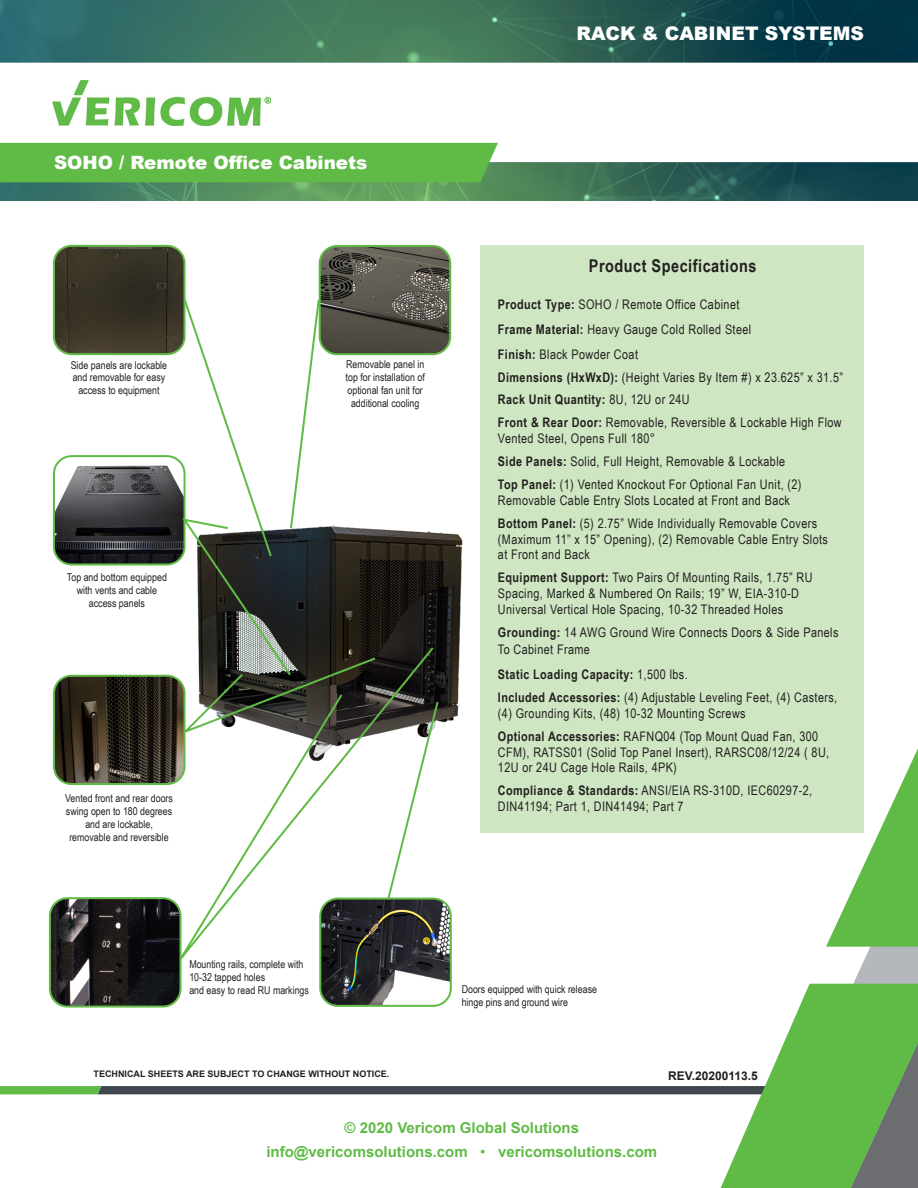
<style>
.page{position:relative;width:918px;height:1188px;background:#fff}
.page>*{position:absolute;margin:0;border:0;box-sizing:border-box;transform-origin:0 0}
.Page_Title_New{font:900 18.75px "Arial";color:#fff}
.Page_Title_New-2{font:900 18.3px "Arial";color:#fff}
.Black_Headers{font:700 17.55px "Arial Narrow";letter-spacing:.03em;color:#231f20}
.t1{font:700 15px/24.8px "Arial";color:#60bb46;text-align:center}
.Corporate_stationary{font:13.2px/15.9px "Arial Narrow";letter-spacing:.03em;color:#231f20}
.Corporate_stationary-2{font:700 13.2px "Arial Narrow";letter-spacing:.03em;color:#231f20}
.Contact_Info_Letterh{font:700 12px "Arial";color:#231f20}
.img_identifier{font:10.8px/12.9px "Arial Narrow";color:#231f20}
.t2{font:700 9px "Arial";color:#231f20}
.s1{font-weight:700}
.s2{font-weight:400}
.s3{font-family:"Arial"}
</style>
<div class="page">
<img style="left:0;top:0;width:918px;height:201px">
<div style="left:0;top:143px;width:498px;height:39px;background:#60bb46"></div>
<img style="left:52px;top:80px;width:219px;height:45px">
<svg style="left:101px;top:1086px;width:614px;height:8px;background:#40474e"></svg>
<svg style="left:0;top:1086px;width:101px;height:8px"></svg>
<svg style="left:809px;top:947px;width:109px;height:37px;fill:#b4b8bc"></svg>
<svg style="left:715px;top:984px;width:203px;height:204px"></svg>
<svg style="left:826px;top:748px;width:92px;height:199px"></svg>
<div style="left:480px;top:246px;width:384px;height:587px;background:#cee6c1"></div>
<img style="left:55px;top:458px;width:122px;height:106px">
<div style="left:53px;top:455px;width:133px;height:110px;border:2px solid #60bb46;border-radius:18px"></div>
<img style="left:55px;top:247px;width:128px;height:106px">
<div style="left:53px;top:245px;width:133px;height:110px;border:2px solid #60bb46;border-radius:18px"></div>
<img style="left:378px;top:529px;width:85px;height:194px">
<img style="left:320px;top:247px;width:130px;height:107px">
<div style="left:319px;top:245px;width:132px;height:110px;border:2px solid #60bb46;border-radius:18px"></div>
<img style="left:52px;top:900px;width:127px;height:105px">
<div style="left:49px;top:897px;width:133px;height:111px;border:2px solid #60bb46;border-radius:18px"></div>
<img style="left:322px;top:899px;width:128px;height:105px">
<div style="left:319px;top:898px;width:133px;height:109px;border:2px solid #60bb46;border-radius:18px"></div>
<img style="left:55px;top:677px;width:108px;height:106px">
<div style="left:53px;top:675px;width:133px;height:110px;border:2px solid #60bb46;border-radius:18px"></div>
<svg style="left:177px;top:297px;width:201px;height:348px"></svg>
<svg style="left:436px;top:700px;width:4px;height:202px"></svg>
<svg style="left:163px;top:645px;width:273px;height:338px"></svg>
<p class="Page_Title_New-2" style="left:54px;top:150px;width:315px">SOHO / Remote Office Cabinets</p>
<p class="img_identifier" style="left:71px;top:358px;width:98px">Side panels are lockable</p>
<p class="img_identifier" style="left:73px;top:371px;width:94px">and removable for easy</p>
<p class="img_identifier" style="left:78px;top:384px;width:83px">access to equipment</p>
<p class="img_identifier" style="left:67px;top:571px;width:101px">Top and bottom equipped</p>
<p class="img_identifier" style="left:77px;top:584px;width:82px">with vents and cable</p>
<p class="img_identifier" style="left:89px;top:597px;width:58px">access panels</p>
<p class="img_identifier" style="left:65px;top:791px;width:109px">Vented front and rear doors</p>
<p class="img_identifier" style="left:66px;top:804px;width:108px">swing open to 180 degrees</p>
<p class="img_identifier" style="left:85px;top:817px;width:69px">and are lockable,</p>
<p class="img_identifier" style="left:69px;top:830px;width:101px">removable and reversible</p>
<p class="img_identifier" style="left:346px;top:358px;width:80px">Removable panel in</p>
<p class="img_identifier" style="left:346px;top:371px;width:81px">top for installation of</p>
<p class="img_identifier" style="left:348px;top:384px;width:77px">optional fan unit for</p>
<p class="img_identifier" style="left:351px;top:397px;width:70px">additional cooling</p>
<p class="Page_Title_New" style="left:577px;top:19px;width:289px">RACK &amp; CABINET SYSTEMS</p>
<p class="Black_Headers" style="left:589px;top:253px;width:169px">Product Specifications</p>
<p class="Corporate_stationary" style="left:498px;top:296px;width:243px"><span class="s1">Product Type:</span> SOHO / Remote Office Cabinet</p>
<p class="Corporate_stationary" style="left:498px;top:321px;width:255px"><span class="s1">Frame Material:</span> Heavy Gauge Cold Rolled Steel</p>
<p class="Corporate_stationary" style="left:498px;top:346px;width:142px"><span class="s1">Finish:</span> Black Powder Coat</p>
<p class="Corporate_stationary" style="left:498px;top:369px;width:347px"><span class="s1">Dimensions (HxWxD):</span> (Height Varies By Item #) x 23.625” x 31.5”</p>
<p class="Corporate_stationary-2" style="left:498px;top:390px;width:193px">Rack Unit Quantity: <span class="s2">8U, 12U or 24U</span></p>
<p class="Corporate_stationary" style="left:498px;top:414px;width:345px"><span class="s1">Front &amp; Rear Door:</span> Removable, Reversible &amp; Lockable High Flow<br>Vented Steel, Opens Full 180<span class="s3">°</span></p>
<p class="Corporate_stationary" style="left:498px;top:453px;width:289px"><span class="s1">Side Panels:</span> Solid, Full Height, Removable &amp; Lockable</p>
<p class="Corporate_stationary" style="left:498px;top:476px;width:305px"><span class="s1">Top Panel:</span> (1) Vented Knockout For Optional Fan Unit, (2)<br>Removable Cable Entry Slots Located at Front and Back</p>
<p class="Corporate_stationary" style="left:498px;top:515px;width:332px"><span class="s1">Bottom Panel:</span> (5) 2.75” Wide Individually Removable Covers (Maximum 11” x 15” Opening), (2) Removable Cable Entry Slots</p>
<p class="Corporate_stationary" style="left:498px;top:546px;width:93px">at Front and Back</p>
<p class="Corporate_stationary" style="left:498px;top:569px;width:316px"><span class="s1">Equipment Support:</span> Two Pairs Of Mounting Rails, 1.75” RU<br>Spacing, Marked &amp; Numbered On Rails; 19” W, EIA-310-D<br>Universal Vertical Hole Spacing, 10-32 Threaded Holes</p>
<p class="Corporate_stationary" style="left:498px;top:623px;width:342px;line-height:17.5px"><span class="s1">Grounding:</span> 14 AWG Ground Wire Connects Doors &amp; Side Panels<br>To Cabinet Frame</p>
<p class="Corporate_stationary-2" style="left:498px;top:664px;width:191px">Static Loading Capacity: <span class="s2">1,500 lbs.</span></p>
<p class="Corporate_stationary" style="left:498px;top:689px;width:341px"><span class="s1">Included Accessories:</span> (4) Adjustable Leveling Feet, (4) Casters, (4) Grounding Kits, (48) 10-32 Mounting Screws</p>
<p class="Corporate_stationary" style="left:498px;top:728px;width:333px"><span class="s1">Optional Accessories:</span> RAFNQ04 (Top Mount Quad Fan, 300<br>CFM), RATSS01 (Solid Top Panel Insert), RARSC08/12/24 ( 8U,<br>12U or 24U Cage Hole Rails, 4PK)</p>
<p class="Corporate_stationary" style="left:498px;top:782px;width:316px"><span class="s1">Compliance &amp; Standards:</span> ANSI/EIA RS-310D, IEC60297-2,<br>DIN41194; Part 1, DIN41494; Part 7</p>
<p class="img_identifier" style="left:189px;top:958px;width:116px">Mounting rails, complete with<br>10-32 tapped holes</p>
<p class="img_identifier" style="left:189px;top:984px;width:121px">and easy to read RU markings</p>
<p class="t2" style="left:94px;top:1068px;width:297px">TECHNICAL SHEETS ARE SUBJECT TO CHANGE WITHOUT NOTICE.</p>
<p class="img_identifier" style="left:462px;top:982px;width:137px">Doors equipped with quick release</p>
<p class="img_identifier" style="left:462px;top:995px;width:108px">hinge pins and ground wire</p>
<p class="Contact_Info_Letterh" style="left:668px;top:1067px;width:91px">REV.20200113.5</p>
<p class="t1" style="left:266px;top:1115px;width:392px">© 2020 Vericom Global Solutions info@vericomsolutions.com <span class="s2">•</span> vericomsolutions.com</p>
</div>
